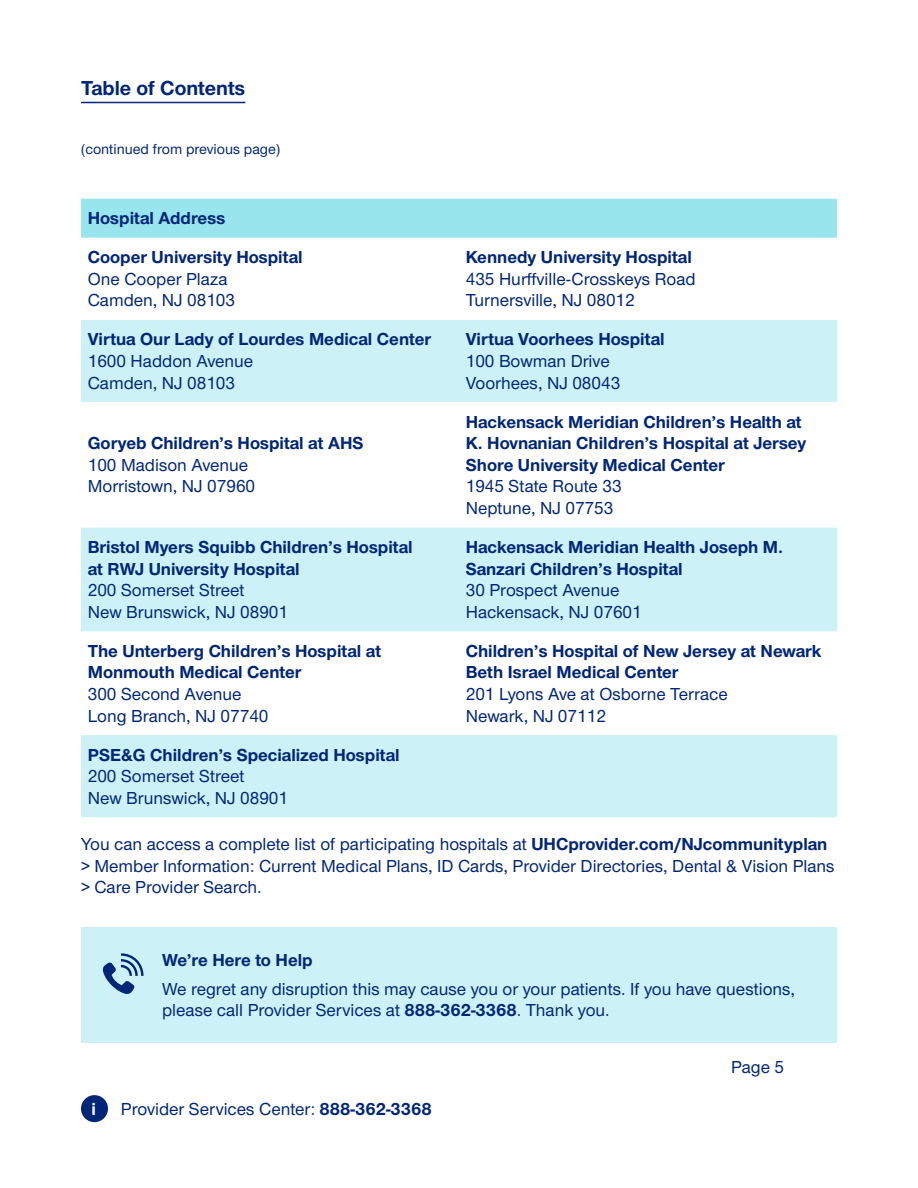
<style>
.page{position:relative;width:918px;height:1188px;background:#fff}
.page>*{position:absolute;margin:0;border:0;box-sizing:border-box;transform-origin:0 0}
.t1{font:700 21px "UHC Sans";color:#002677}
.t2{font:500 18px/21.6px "UHC Sans";color:#002677}
.t3{font:700 18px/21.6px "UHC Sans";color:#002677}
.t4{font:700 18px "UHC Sans";color:#fff}
.t5{font:500 15px "UHC Sans";color:#002677}
.s1{font-weight:700}
</style>
<div class="page">
<div style="left:81px;top:1095px;width:27px;height:27px;background:#002677;border-radius:50%"></div>
<hr style="left:81px;top:102px;width:164px;height:1px;background:#002677">
<div style="left:81px;top:199px;width:756px;height:39px;background:#99e5ee"></div>
<svg style="left:81px;top:320px;width:756px;height:497px;fill:#ccf2f7"></svg>
<div style="left:81px;top:927px;width:756px;height:116px;background:#ccf2f7"></div>
<svg style="left:103px;top:953px;width:41px;height:41px"></svg>
<p class="t1" style="left:81px;top:74px;width:166px">Table of Contents</p>
<p class="t5" style="left:81px;top:139px;width:201px">(continued from previous page)</p>
<p class="t3" style="left:88px;top:198px;width:216px;line-height:39px">Hospital Address<br>Cooper University Hospital</p>
<p class="t2" style="left:88px;top:267px;width:149px">One Cooper Plaza<br>Camden, NJ 08103</p>
<p class="t3" style="left:88px;top:328px;width:345px">Virtua Our Lady of Lourdes Medical Center</p>
<p class="t2" style="left:88px;top:349px;width:167px">1600 Haddon Avenue<br>Camden, NJ 08103</p>
<p class="t3" style="left:88px;top:432px;width:277px">Goryeb Children’s Hospital at AHS</p>
<p class="t2" style="left:88px;top:453px;width:169px">100 Madison Avenue<br>Morristown, NJ 07960</p>
<p class="t3" style="left:88px;top:536px;width:326px">Bristol Myers Squibb Children’s Hospital at RWJ University Hospital</p>
<p class="t2" style="left:88px;top:579px;width:202px">200 Somerset Street<br>New Brunswick, NJ 08901</p>
<p class="t3" style="left:88px;top:639px;width:295px">The Unterberg Children’s Hospital at<br>Monmouth Medical Center</p>
<p class="t2" style="left:88px;top:683px;width:182px">300 Second Avenue<br>Long Branch, NJ 07740</p>
<p class="t3" style="left:88px;top:743px;width:313px">PSE&amp;G Children’s Specialized Hospital</p>
<p class="t2" style="left:88px;top:765px;width:202px">200 Somerset Street<br>New Brunswick, NJ 08901</p>
<p class="t3" style="left:466px;top:246px;width:228px">Kennedy University Hospital</p>
<p class="t2" style="left:466px;top:267px;width:231px">435 Hurffville-Crosskeys Road<br>Turnersville, NJ 08012</p>
<p class="t3" style="left:466px;top:328px;width:200px">Virtua Voorhees Hospital</p>
<p class="t2" style="left:466px;top:349px;width:156px">100 Bowman Drive<br>Voorhees, NJ 08043</p>
<p class="t3" style="left:466px;top:410px;width:342px">Hackensack Meridian Children’s Health at<br>K. Hovnanian Children’s Hospital at Jersey<br>Shore University Medical Center</p>
<p class="t2" style="left:466px;top:475px;width:157px">1945 State Route 33<br>Neptune, NJ 07753</p>
<p class="t3" style="left:466px;top:536px;width:319px">Hackensack Meridian Health Joseph M.<br>Sanzari Children’s Hospital</p>
<p class="t2" style="left:466px;top:579px;width:178px">30 Prospect Avenue<br>Hackensack, NJ 07601</p>
<p class="t3" style="left:466px;top:639px;width:357px">Children’s Hospital of New Jersey at Newark<br>Beth Israel Medical Center</p>
<p class="t2" style="left:466px;top:683px;width:263px">201 Lyons Ave at Osborne Terrace<br>Newark, NJ 07112</p>
<p class="t2" style="left:81px;top:833px;width:755px">You can access a complete list of participating hospitals at <span class="s1">UHCprovider.com/NJcommunityplan </span>&gt; Member Information: Current Medical Plans, ID Cards, Provider Directories, Dental &amp; Vision Plans &gt; Care Provider Search.</p>
<p class="t3" style="left:162px;top:949px;width:152px">We’re Here to Help</p>
<p class="t2" style="left:162px;top:977px;width:635px">We regret any disruption this may cause you or your patients. If you have questions, please call Provider Services at <span class="s1">888-362-3368</span>. Thank you.</p>
<p class="t4" style="left:92px;top:1097px;width:6px">i</p>
<p class="t2" style="left:121px;top:1097px;width:312px">Provider Services Center: <span class="s1">888-362-3368</span></p>
<p class="t2" style="left:731px;top:1055px;width:55px">Page 5</p>
</div>
